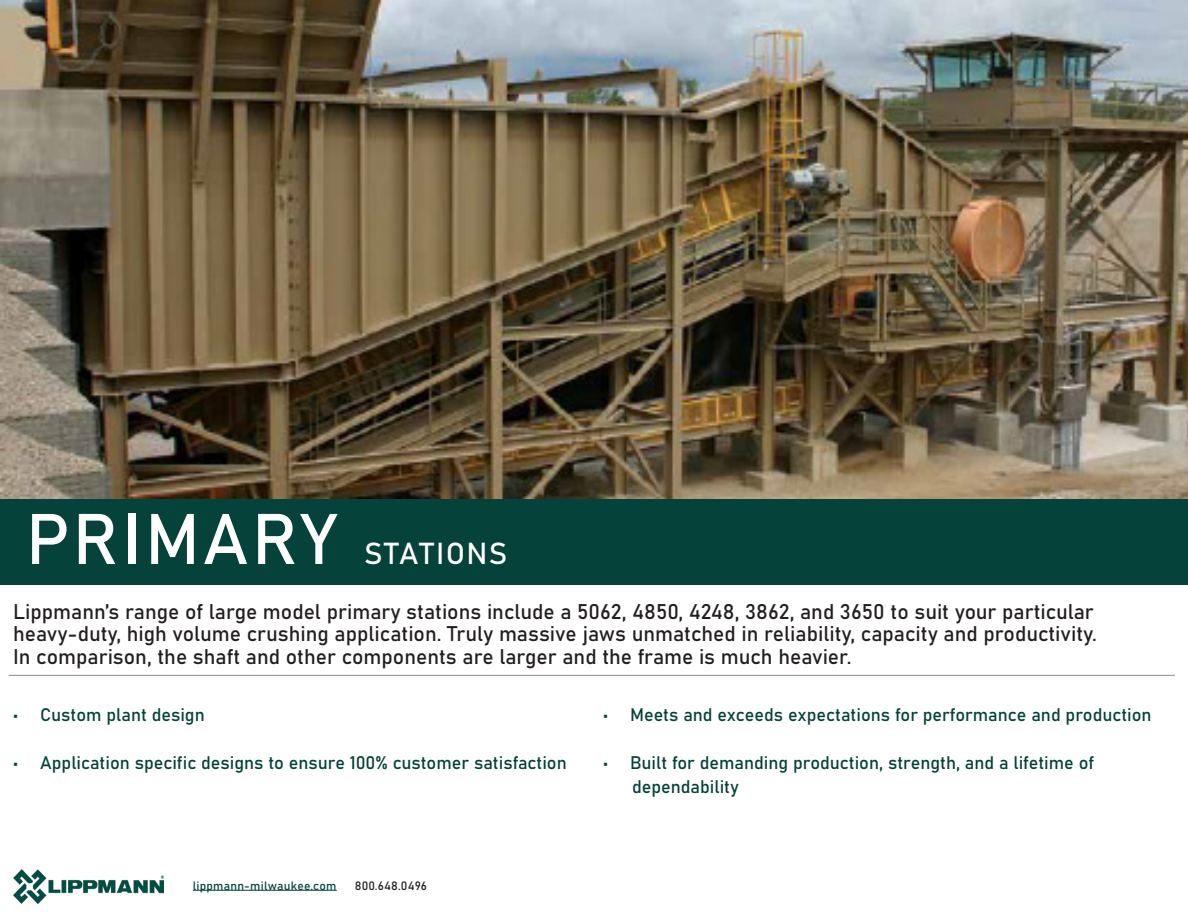
<style>
.page{position:relative;width:1188px;height:918px;background:#fff}
.page>*{position:absolute;margin:0;border:0;box-sizing:border-box;transform-origin:0 0}
.t1{font:70.5px "Bahnschrift";letter-spacing:.045em;color:#fff}
.t2{font:30px "Bahnschrift";letter-spacing:.05em;color:#fff}
.t3{font:21px "Bahnschrift";color:#231f20}
.t4{font:18px "Bahnschrift";color:#054239}
.t5{font:12px "Bahnschrift";letter-spacing:.02em;color:#054239}
.t6{font:12px "Bahnschrift";letter-spacing:.02em;color:#231f20}
</style>
<div class="page">
<hr style="left:9px;top:675px;width:1166px;height:1px;background:#9e978e">
<div style="left:1px;top:498px;width:1187px;height:87px;background:#054239"></div>
<hr style="left:193px;top:890px;width:144px;height:1px;background:#054239">
<img style="left:13px;top:870px;width:150px;height:34px">
<img style="left:0;top:0;width:1188px;height:498px">
<p class="t1" style="left:26px;top:486px;width:312px">PRIMARY</p>
<p class="t2" style="left:364px;top:531px;width:145px">STATIONS</p>
<p class="t3" style="left:13px;top:595px;width:1082px">Lippmann’s range of large model primary stations include a 5062, 4850, 4248, 3862, and 3650 to suit your particular</p>
<p class="t3" style="left:13px;top:618px;width:1085px">heavy-duty, high volume crushing application. Truly massive jaws unmatched in reliability, capacity and productivity.</p>
<p class="t3" style="left:13px;top:640px;width:840px">In comparison, the shaft and other components are larger and the frame is much heavier.</p>
<p class="t4" style="left:13px;top:701px;width:193px">• Custom plant design</p>
<p class="t4" style="left:13px;top:749px;width:555px">• Application specific designs to ensure 100% customer satisfaction</p>
<p class="t5" style="left:193px;top:876px;width:145px">lippmann-milwaukee.com</p>
<p class="t6" style="left:355px;top:876px;width:74px">800.648.0496</p>
<p class="t4" style="left:603px;top:701px;width:550px">• Meets and exceeds expectations for performance and production</p>
<p class="t4" style="left:603px;top:749px;width:493px">• Built for demanding production, strength, and a lifetime of</p>
<p class="t4" style="left:632px;top:773px;width:108px">dependability</p>
</div>
